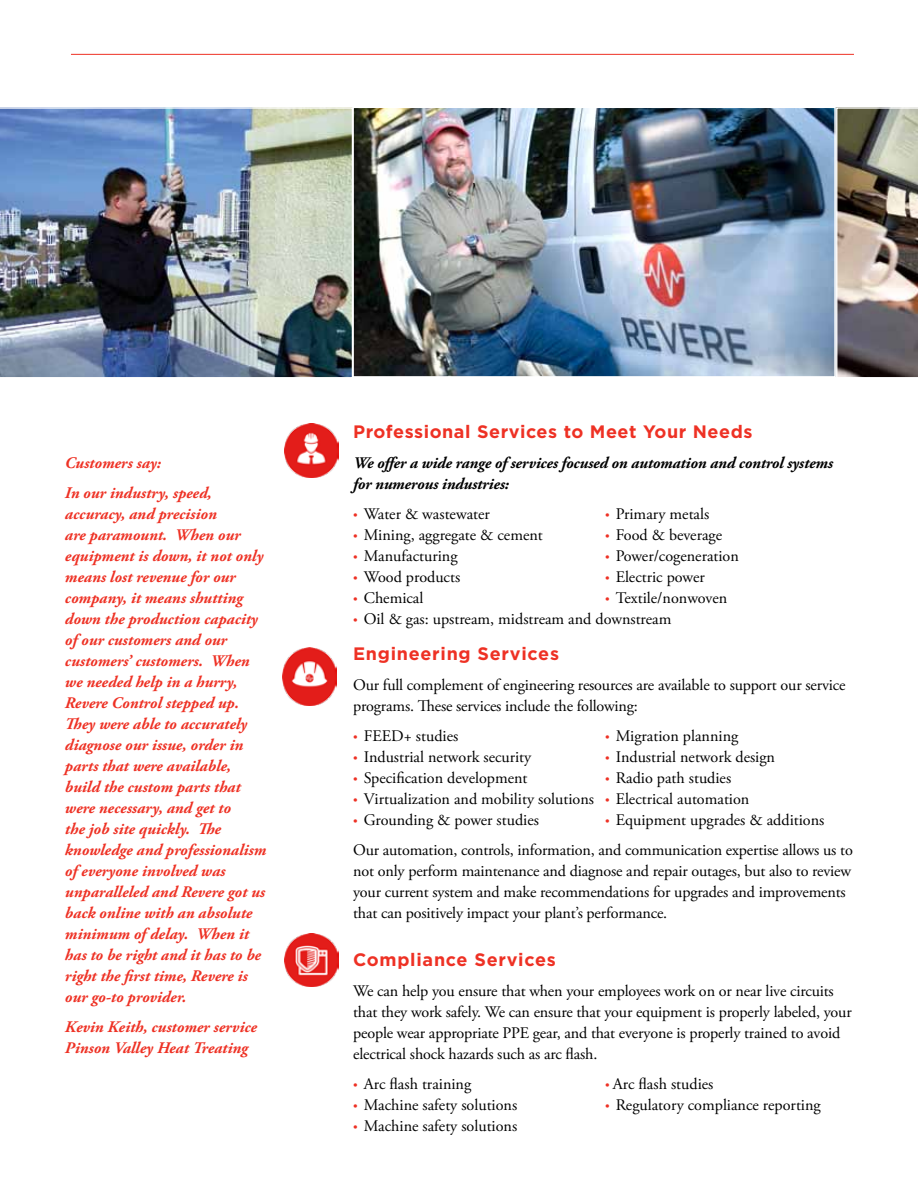
<style>
.page{position:relative;width:918px;height:1188px;background:#fff}
.page>*{position:absolute;margin:0;border:0;box-sizing:border-box;transform-origin:0 0}
.t1{font:700 18px "Gotham";letter-spacing:.03em;color:#ee3124}
.t2{font:16.2px/21px "Adobe Garamond Pro";letter-spacing:-.01em;color:#000}
.t3{font:italic 700 16.2px/21px "Adobe Garamond Pro";color:#ee3124}
.t4{font:italic 700 16.2px/21px "Adobe Garamond Pro";letter-spacing:-.01em;color:#000}
.s1{font-size:12px;color:#ee3124}
</style>
<div class="page">
<hr style="left:71px;top:54px;width:783px;height:1px;background:#ee3124">
<img style="left:355px;top:110px;width:478px;height:265px">
<img style="left:0;top:107px;width:352px;height:271px">
<div style="left:352px;top:107px;width:484px;height:271px;border:2px solid #fff"></div>
<img style="left:285px;top:424px;width:53px;height:53px">
<img style="left:285px;top:933px;width:53px;height:54px">
<img style="left:283px;top:648px;width:54px;height:57px">
<img style="left:835px;top:107px;width:83px;height:271px">
<p class="t3" style="left:65px;top:448px;width:148px;line-height:30px">Customers say:<br>In our industry, speed,</p>
<p class="t3" style="left:65px;top:504px;width:203px">accuracy, and precision<br>are paramount. When our equipment is down, it not only means lost revenue for our company, it means shutting down the production capacity of our customers and our customers’ customers. When we needed help in a hurry,<br>Revere Control stepped up.<br>They were able to accurately diagnose our issue, order in parts that were available, build the custom parts that were necessary, and get to<br>the job site quickly. The knowledge and professionalism of everyone involved was unparalleled and Revere got us back online with an absolute minimum of delay. When it has to be right and it has to be right the first time, Revere is our go-to provider.</p>
<p class="t3" style="left:65px;top:1016px;width:193px">Kevin Keith, customer service<br>Pinson Valley Heat Treating</p>
<p class="t1" style="left:353px;top:420px;width:401px">Professional Services to Meet Your Needs</p>
<p class="t4" style="left:353px;top:453px;width:481px">We offer a wide range of services focused on automation and control systems for numerous industries:</p>
<p class="t2" style="left:353px;top:504px;width:138px"><span class="s1">•</span> Water &amp; wastewater</p>
<p class="t2" style="left:605px;top:504px;width:106px"><span class="s1">•</span> Primary metals</p>
<p class="t2" style="left:353px;top:525px;width:191px"><span class="s1">•</span> Mining, aggregate &amp; cement</p>
<p class="t2" style="left:605px;top:525px;width:119px"><span class="s1">•</span> Food &amp; beverage</p>
<p class="t2" style="left:353px;top:546px;width:106px"><span class="s1">•</span> Manufacturing</p>
<p class="t2" style="left:605px;top:546px;width:135px"><span class="s1">•</span> Power/cogeneration</p>
<p class="t2" style="left:353px;top:567px;width:109px"><span class="s1">•</span> Wood products</p>
<p class="t2" style="left:605px;top:567px;width:101px"><span class="s1">•</span> Electric power</p>
<p class="t2" style="left:353px;top:588px;width:72px"><span class="s1">•</span> Chemical</p>
<p class="t2" style="left:605px;top:588px;width:124px"><span class="s1">•</span> Textile/nonwoven</p>
<p class="t2" style="left:353px;top:609px;width:320px"><span class="s1">•</span> Oil &amp; gas: upstream, midstream and downstream</p>
<p class="t1" style="left:353px;top:642px;width:207px">Engineering Services</p>
<p class="t2" style="left:353px;top:675px;width:494px">Our full complement of engineering resources are available to support our service programs. These services include the following:</p>
<p class="t2" style="left:353px;top:726px;width:107px"><span class="s1">•</span> FEED+ studies</p>
<p class="t2" style="left:605px;top:726px;width:135px"><span class="s1">•</span> Migration planning</p>
<p class="t2" style="left:353px;top:747px;width:180px"><span class="s1">•</span> Industrial network security</p>
<p class="t2" style="left:605px;top:747px;width:171px"><span class="s1">•</span> Industrial network design</p>
<p class="t2" style="left:353px;top:768px;width:176px"><span class="s1">•</span> Specification development</p>
<p class="t2" style="left:605px;top:768px;width:128px"><span class="s1">•</span> Radio path studies</p>
<p class="t2" style="left:353px;top:789px;width:398px"><span class="s1">•</span> Virtualization and mobility solutions <span class="s1">•</span> Electrical automation</p>
<p class="t2" style="left:353px;top:810px;width:187px"><span class="s1">•</span> Grounding &amp; power studies</p>
<p class="t2" style="left:353px;top:806px;width:501px;line-height:30px;text-indent:252px"><span class="s1">•</span> Equipment upgrades &amp; additions<br>Our automation, controls, information, and communication expertise allows us to</p>
<p class="t2" style="left:353px;top:861px;width:500px">not only perform maintenance and diagnose and repair outages, but also to review your current system and make recommendations for upgrades and improvements that can positively impact your plant’s performance.</p>
<p class="t1" style="left:353px;top:948px;width:204px">Compliance Services</p>
<p class="t2" style="left:353px;top:981px;width:500px">We can help you ensure that when your employees work on or near live circuits that they work safely. We can ensure that your equipment is properly labeled, your people wear appropriate PPE gear, and that everyone is properly trained to avoid electrical shock hazards such as arc flash.</p>
<p class="t2" style="left:353px;top:1074px;width:120px"><span class="s1">•</span> Arc flash training</p>
<p class="t2" style="left:605px;top:1074px;width:110px"><span class="s1">•</span> Arc flash studies</p>
<p class="t2" style="left:353px;top:1095px;width:166px"><span class="s1">•</span> Machine safety solutions</p>
<p class="t2" style="left:605px;top:1095px;width:217px"><span class="s1">•</span> Regulatory compliance reporting</p>
<p class="t2" style="left:353px;top:1116px;width:166px"><span class="s1">•</span> Machine safety solutions</p>
</div>
